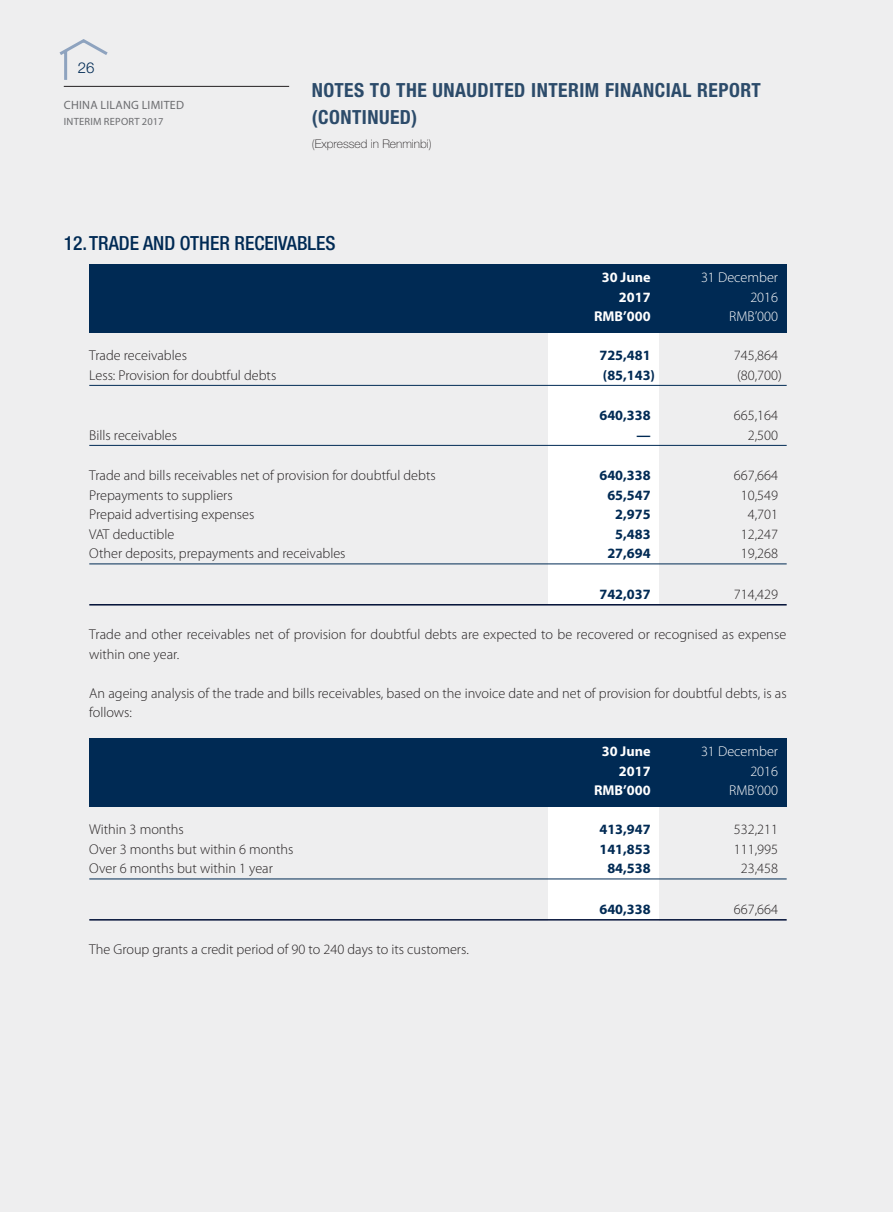
<style>
.page{position:relative;width:893px;height:1212px;background:#fff}
.page>*{position:absolute;margin:0;border:0;box-sizing:border-box;transform-origin:0 0}
.t1{font:700 condensed 19.5px/27px "Helvetica Neue LT Std";letter-spacing:.025em;color:#2c4b6a}
.Subhead_1{font:500 condensed 19.5px "Helvetica Neue LT Std";color:#002a54}
.t2{font:300 15px "Helvetica Neue LT Std";color:#002a54}
.Table_2_colume{font:300 14.25px "Myriad Pro";color:#231f20}
.Body_text{font:300 14.25px/19.5px "Myriad Pro";color:#231f20}
.Table_2_colume-2{font:700 14.25px "Myriad Pro";color:#002a54}
.Table_2_colume-3{font:300 14.25px "Myriad Pro";color:#fff}
.Table_2_colume-4{font:700 14.25px "Myriad Pro";color:#fff}
.t3{font:100 12px "Helvetica Neue LT Std";color:#231f20}
.t4{font:12px "Myriad Pro";letter-spacing:.02em;color:#6c6d70}
.t5{font:10.5px "Myriad Pro";letter-spacing:.02em;color:#6c6d70}
</style>
<div class="page">
<div style="left:0;top:0;width:892px;height:1212px;background:#eeeeef"></div>
<svg style="left:59px;top:39px;width:49px;height:41px"></svg>
<hr style="left:64px;top:86px;width:225px;height:1px;background:#231f20">
<div style="left:549px;top:295px;width:110px;height:309px;background:#fff"></div>
<div style="left:549px;top:791px;width:110px;height:130px;background:#fff"></div>
<div style="left:89px;top:264px;width:698px;height:68px;background:#002a54"></div>
<div style="left:89px;top:738px;width:698px;height:68px;background:#002a54"></div>
<hr style="left:89px;top:385px;width:698px;height:1px;background:#002a54">
<hr style="left:89px;top:445px;width:698px;height:1px;background:#002a54">
<hr style="left:89px;top:563px;width:698px;height:1px;background:#002a54">
<hr style="left:89px;top:604px;width:698px;height:1px;background:#000f36">
<hr style="left:89px;top:878px;width:698px;height:1px;background:#002a54">
<hr style="left:89px;top:919px;width:698px;height:1px;background:#000f36">
<p class="t2" style="left:78px;top:58px;width:18px">26</p>
<p class="t4" style="left:64px;top:98px;width:122px">CHINA LILANG LIMITED</p>
<p class="t5" style="left:64px;top:115px;width:101px">INTERIM REPORT 2017</p>
<h1 class="t1" style="left:312px;top:77px;width:450px">NOTES TO THE UNAUDITED INTERIM FINANCIAL REPORT (CONTINUED)</h1>
<p class="t3" style="left:312px;top:137px;width:121px">(Expressed in Renminbi)</p>
<p class="Subhead_1" style="left:64px;top:231px;width:273px">12.TRADE AND OTHER RECEIVABLES</p>
<p class="Table_2_colume-4" style="left:602px;top:268px;width:50px">30 June</p>
<p class="Table_2_colume-3" style="left:701px;top:269px;width:79px">31 December</p>
<p class="Table_2_colume-4" style="left:619px;top:288px;width:33px">2017</p>
<p class="Table_2_colume-3" style="left:750px;top:288px;width:29px">2016</p>
<p class="Table_2_colume-4" style="left:594px;top:307px;width:58px">RMB’000</p>
<p class="Table_2_colume-3" style="left:729px;top:308px;width:50px">RMB’000</p>
<p class="Table_2_colume" style="left:89px;top:347px;width:99px">Trade receivables</p>
<p class="Table_2_colume-2" style="left:599px;top:346px;width:53px">725,481</p>
<p class="Table_2_colume" style="left:734px;top:347px;width:46px">745,864</p>
<p class="Table_2_colume" style="left:89px;top:366px;width:189px">Less: Provision for doubtful debts</p>
<p class="Table_2_colume-2" style="left:603px;top:366px;width:54px">(85,143)</p>
<p class="Table_2_colume" style="left:737px;top:366px;width:46px">(80,700)</p>
<p class="Table_2_colume-2" style="left:599px;top:406px;width:53px">640,338</p>
<p class="Table_2_colume" style="left:734px;top:407px;width:46px">665,164</p>
<p class="Table_2_colume" style="left:89px;top:426px;width:89px">Bills receivables</p>
<p class="Table_2_colume-2" style="left:636px;top:426px;width:16px">—</p>
<p class="Table_2_colume" style="left:748px;top:426px;width:32px">2,500</p>
<p class="Table_2_colume" style="left:89px;top:467px;width:348px">Trade and bills receivables net of provision for doubtful debts</p>
<p class="Table_2_colume-2" style="left:599px;top:466px;width:53px">640,338</p>
<p class="Table_2_colume" style="left:734px;top:467px;width:46px">667,664</p>
<p class="Table_2_colume" style="left:89px;top:486px;width:145px">Prepayments to suppliers</p>
<p class="Table_2_colume-2" style="left:607px;top:486px;width:45px">65,547</p>
<p class="Table_2_colume" style="left:741px;top:486px;width:39px">10,549</p>
<p class="Table_2_colume" style="left:89px;top:506px;width:167px">Prepaid advertising expenses</p>
<p class="Table_2_colume-2" style="left:615px;top:505px;width:37px">2,975</p>
<p class="Table_2_colume" style="left:748px;top:506px;width:32px">4,701</p>
<p class="Table_2_colume" style="left:89px;top:525px;width:87px">VAT deductible</p>
<p class="Table_2_colume-2" style="left:615px;top:525px;width:37px">5,483</p>
<p class="Table_2_colume" style="left:741px;top:525px;width:39px">12,247</p>
<p class="Table_2_colume" style="left:89px;top:545px;width:258px">Other deposits, prepayments and receivables</p>
<p class="Table_2_colume-2" style="left:607px;top:544px;width:45px">27,694</p>
<p class="Table_2_colume" style="left:741px;top:545px;width:39px">19,268</p>
<p class="Table_2_colume-2" style="left:599px;top:585px;width:53px">742,037</p>
<p class="Table_2_colume" style="left:734px;top:585px;width:46px">714,429</p>
<p class="Body_text" style="left:89px;top:625px;width:698px">Trade and other receivables net of provision for doubtful debts are expected to be recovered or recognised as expense within one year.</p>
<p class="Body_text" style="left:89px;top:683px;width:699px">An ageing analysis of the trade and bills receivables, based on the invoice date and net of provision for doubtful debts, is as follows:</p>
<p class="Table_2_colume-4" style="left:602px;top:742px;width:50px">30 June</p>
<p class="Table_2_colume-3" style="left:701px;top:743px;width:79px">31 December</p>
<p class="Table_2_colume-4" style="left:619px;top:762px;width:33px">2017</p>
<p class="Table_2_colume-3" style="left:750px;top:762px;width:29px">2016</p>
<p class="Table_2_colume-4" style="left:594px;top:781px;width:58px">RMB’000</p>
<p class="Table_2_colume-3" style="left:729px;top:782px;width:50px">RMB’000</p>
<p class="Table_2_colume" style="left:89px;top:821px;width:96px">Within 3 months</p>
<p class="Table_2_colume-2" style="left:599px;top:820px;width:53px">413,947</p>
<p class="Table_2_colume" style="left:734px;top:821px;width:46px">532,211</p>
<p class="Table_2_colume" style="left:89px;top:840px;width:206px">Over 3 months but within 6 months</p>
<p class="Table_2_colume-2" style="left:599px;top:840px;width:53px">141,853</p>
<p class="Table_2_colume" style="left:734px;top:840px;width:46px">111,995</p>
<p class="Table_2_colume" style="left:89px;top:860px;width:185px">Over 6 months but within 1 year</p>
<p class="Table_2_colume-2" style="left:607px;top:859px;width:45px">84,538</p>
<p class="Table_2_colume" style="left:741px;top:860px;width:39px">23,458</p>
<p class="Table_2_colume-2" style="left:599px;top:900px;width:53px">640,338</p>
<p class="Table_2_colume" style="left:734px;top:900px;width:46px">667,664</p>
<p class="Body_text" style="left:89px;top:940px;width:381px">The Group grants a credit period of 90 to 240 days to its customers.</p>
</div>
